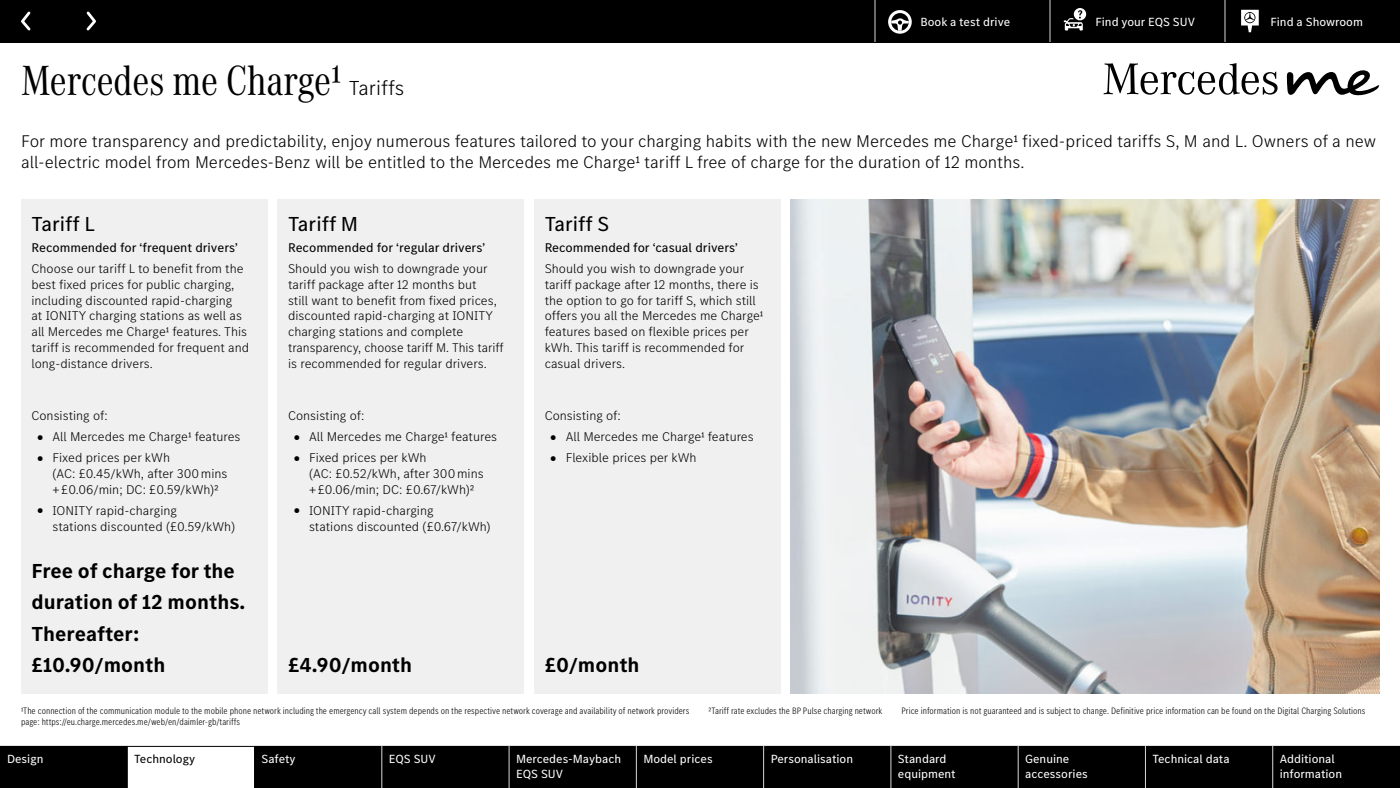
<style>
.page{position:relative;width:1400px;height:788px;background:#fff}
.page>*{position:absolute;margin:0;border:0;box-sizing:border-box;transform-origin:0 0}
.t1{font:43.75px "MB Corpo A Title Cond";color:#000}
.t2{font:700 21px/31.5px "MB Corpo S Text";color:#000}
.t3{font:21px "MB Corpo S Text";color:#000}
.t4{font:300 17.5px/21px "MB Corpo S Text";color:#000}
.t5{font:300 13.12px/15.8px "MB Corpo S Text";color:#000}
.t6{font:13.12px "MB Corpo S Text";color:#000}
.t7{font:12.25px/14.7px "MB Corpo S Text";color:#fff}
.t8{font:12.25px "MB Corpo S Text";color:#000}
.t9{font:300 condensed 9.62px "MB Corpo S Text";color:#000}
.s1{font-family:"MB Corpo S Text";font-weight:300;font-size:21px}
.s2{font-weight:700;font-size:15.75px}
</style>
<div class="page">
<img style="left:791px;top:200px;width:588px;height:493px">
<svg style="left:1287px;top:70px;width:92px;height:25px"></svg>
<svg style="left:1104px;top:63px;width:174px;height:32px"></svg>
<div style="left:21px;top:536px;width:246px;height:157px;background:#f0f0f0"></div>
<div style="left:278px;top:546px;width:246px;height:147px;background:#f0f0f0"></div>
<div style="left:534px;top:200px;width:246px;height:346px;background:#f0f0f0"></div>
<div style="left:534px;top:546px;width:246px;height:147px;background:#f0f0f0"></div>
<div style="left:21px;top:200px;width:246px;height:346px;background:#f0f0f0"></div>
<div style="left:278px;top:200px;width:246px;height:346px;background:#f0f0f0"></div>
<div style="left:0;top:0;width:1400px;height:42px;background:#000"></div>
<svg style="left:875px;top:0;width:384px;height:42px"></svg>
<svg style="left:0;top:746px;width:1400px;height:42px;fill:#000"></svg>
<hr style="left:763px;top:746px;width:1px;height:42px;background:#d8d8d8">
<hr style="left:1018px;top:746px;width:1px;height:42px;background:#d8d8d8">
<hr style="left:1145px;top:746px;width:1px;height:42px;background:#d8d8d8">
<hr style="left:127px;top:746px;width:1px;height:42px;background:#000">
<hr style="left:254px;top:746px;width:1px;height:42px;background:#000">
<hr style="left:381px;top:746px;width:1px;height:42px;background:#d8d8d8">
<hr style="left:509px;top:746px;width:1px;height:42px;background:#d8d8d8">
<hr style="left:636px;top:746px;width:1px;height:42px;background:#d8d8d8">
<hr style="left:890px;top:746px;width:1px;height:42px;background:#d8d8d8">
<hr style="left:1272px;top:746px;width:1px;height:42px;background:#d8d8d8">
<svg style="left:87px;top:12px;width:9px;height:18px"></svg>
<svg style="left:21px;top:12px;width:9px;height:18px"></svg>
<p class="t7" style="left:920px;top:15px;width:91px">Book a test drive</p>
<p class="t7" style="left:1096px;top:15px;width:101px">Find your EQS SUV</p>
<p class="t7" style="left:1271px;top:15px;width:94px">Find a Showroom</p>
<h1 class="t1" style="left:21px;top:59px;width:385px">Mercedes me Charge¹ <span class="s1">Tariffs</span></h1>
<p class="t4" style="left:21px;top:131px;width:1357px">For more transparency and predictability, enjoy numerous features tailored to your charging habits with the new Mercedes me Charge¹ fixed-priced tariffs S, M and L. Owners of a new all-electric model from Mercedes-Benz will be entitled to the Mercedes me Charge¹ tariff L free of charge for the duration of 12 months.</p>
<h2 class="t3" style="left:32px;top:214px;width:65px">Tariff L</h2>
<p class="t6" style="left:32px;top:241px;width:208px">Recommended for ‘frequent drivers’</p>
<p class="t5" style="left:32px;top:261px;width:219px">Choose our tariff L to benefit from the best fixed prices for public charging, including discounted rapid-charging<br>at IONITY charging stations as well as all Mercedes me Charge¹ features. This tariff is recommended for frequent and long-distance drivers.</p>
<p class="t5" style="left:32px;top:408px;width:78px">Consisting of:</p>
<p class="t5" style="left:37px;top:429px;width:205px"><span class="s2">•</span> All Mercedes me Charge¹ features</p>
<p class="t5" style="left:52px;top:450px;width:177px;text-indent:-16px"><span class="s2">•</span> Fixed prices per kWh<br>(AC: £0.45/kWh, after 300 mins + £0.06/min; DC: £0.59/kWh)²</p>
<p class="t5" style="left:52px;top:503px;width:184px;text-indent:-16px"><span class="s2">•</span> IONITY rapid-charging<br>stations discounted (£0.59/kWh)</p>
<h2 class="t3" style="left:288px;top:214px;width:72px">Tariff M</h2>
<p class="t6" style="left:288px;top:241px;width:199px">Recommended for ‘regular drivers’</p>
<p class="t5" style="left:288px;top:261px;width:217px">Should you wish to downgrade your tariff package after 12 months but<br>still want to benefit from fixed prices, discounted rapid-charging at IONITY charging stations and complete transparency, choose tariff M. This tariff is recommended for regular drivers.</p>
<p class="t5" style="left:288px;top:408px;width:78px">Consisting of:</p>
<p class="t5" style="left:293px;top:429px;width:205px"><span class="s2">•</span> All Mercedes me Charge¹ features</p>
<p class="t5" style="left:309px;top:450px;width:176px;text-indent:-16px"><span class="s2">•</span> Fixed prices per kWh<br>(AC: £0.52/kWh, after 300 mins + £0.06/min; DC: £0.67/kWh)²</p>
<p class="t5" style="left:309px;top:503px;width:183px;text-indent:-16px"><span class="s2">•</span> IONITY rapid-charging<br>stations discounted (£0.67/kWh)</p>
<h2 class="t3" style="left:545px;top:214px;width:66px">Tariff S</h2>
<p class="t6" style="left:545px;top:241px;width:195px">Recommended for ‘casual drivers’</p>
<p class="t5" style="left:545px;top:261px;width:220px">Should you wish to downgrade your tariff package after 12 months, there is the option to go for tariff S, which still offers you all the Mercedes me Charge¹ features based on flexible prices per kWh. This tariff is recommended for casual drivers.</p>
<p class="t5" style="left:545px;top:408px;width:78px">Consisting of:</p>
<p class="t5" style="left:550px;top:429px;width:205px"><span class="s2">•</span> All Mercedes me Charge¹ features</p>
<p class="t5" style="left:550px;top:450px;width:148px"><span class="s2">•</span> Flexible prices per kWh</p>
<h2 class="t2" style="left:32px;top:555px;width:215px">Free of charge for the duration of 12 months.<br>Thereafter: £10.90/month</h2>
<h2 class="t2" style="left:545px;top:650px;width:96px">£0/month</h2>
<p class="t9" style="left:21px;top:706px;width:670px">¹The connection of the communication module to the mobile phone network including the emergency call system depends on the respective network coverage and availability of network providers</p>
<p class="t9" style="left:709px;top:706px;width:175px">²Tariff rate excludes the BP Pulse charging network</p>
<p class="t9" style="left:901px;top:706px;width:466px">Price information is not guaranteed and is subject to change. Definitive price information can be found on the Digital Charging Solutions</p>
<p class="t9" style="left:21px;top:717px;width:221px">page: https://eu.charge.mercedes.me/web/en/daimler-gb/tariffs</p>
<h2 class="t2" style="left:288px;top:650px;width:126px">£4.90/month</h2>
<p class="t7" style="left:7px;top:751px;width:38px">Design</p>
<p class="t8" style="left:134px;top:753px;width:62px">Technology</p>
<p class="t7" style="left:262px;top:751px;width:36px">Safety</p>
<p class="t7" style="left:389px;top:751px;width:48px">EQS SUV</p>
<p class="t7" style="left:516px;top:751px;width:107px">Mercedes-Maybach<br>EQS SUV</p>
<p class="t7" style="left:643px;top:751px;width:71px">Model prices</p>
<p class="t7" style="left:771px;top:751px;width:84px">Personalisation</p>
<p class="t7" style="left:898px;top:751px;width:59px">Standard equipment</p>
<p class="t7" style="left:1025px;top:751px;width:64px">Genuine accessories</p>
<p class="t7" style="left:1152px;top:751px;width:79px">Technical data</p>
<p class="t7" style="left:1280px;top:751px;width:64px">Additional information</p>
</div>
